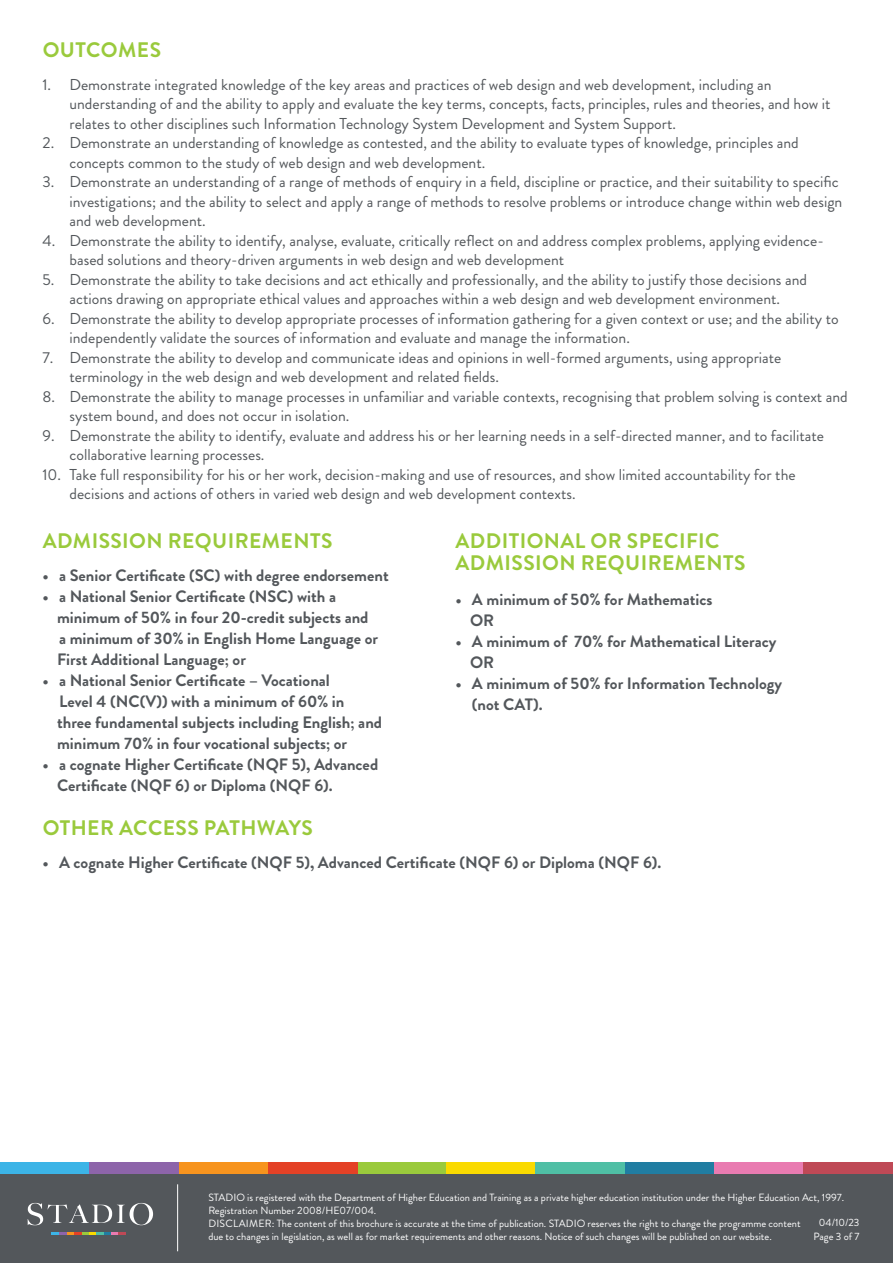
<style>
.page{position:relative;width:893px;height:1263px;background:#fff}
.page>*{position:absolute;margin:0;border:0;box-sizing:border-box;transform-origin:0 0}
.t1{font:700 21px/22.5px "Brandon Grotesque";letter-spacing:.02em;color:#9aca3c}
.t2{font:700 16.5px/21px "Brandon Grotesque";color:#53575b}
.t3{font:15.75px/19.5px "Brandon Grotesque";color:#53575b}
.t4{font:10.5px/12.8px "Brandon Grotesque";color:#fff}
</style>
<div class="page">
<div style="left:0;top:1172px;width:893px;height:91px;background:#53575b"></div>
<hr style="left:177px;top:1184px;width:1px;height:67px;background:#fff">
<svg style="left:28px;top:1203px;width:125px;height:22px"></svg>
<svg style="left:52px;top:1232px;width:74px;height:3px"></svg>
<div style="left:357px;top:1163px;width:89px;height:11px;background:#9aca3c"></div>
<div style="left:179px;top:1163px;width:89px;height:11px;background:#f7941e"></div>
<div style="left:625px;top:1163px;width:89px;height:11px;background:#207da2"></div>
<div style="left:0;top:1163px;width:89px;height:11px;background:#3cb4e7"></div>
<div style="left:89px;top:1163px;width:90px;height:11px;background:#8d64aa"></div>
<div style="left:268px;top:1163px;width:89px;height:11px;background:#e44126"></div>
<div style="left:446px;top:1163px;width:90px;height:11px;background:#fada00"></div>
<div style="left:536px;top:1163px;width:89px;height:11px;background:#4fbfa5"></div>
<div style="left:714px;top:1163px;width:90px;height:11px;background:#e97bb1"></div>
<div style="left:804px;top:1163px;width:89px;height:11px;background:#bf4956"></div>
<h1 class="t1" style="left:43px;top:39px;width:120px">OUTCOMES</h1>
<p class="t3" style="left:70px;top:75px;width:763px;text-indent:-27px">1. Demonstrate integrated knowledge of the key areas and practices of web design and web development, including an understanding of and the ability to apply and evaluate the key terms, concepts, facts, principles, rules and theories, and how it relates to other disciplines such Information Technology System Development and System Support.</p>
<p class="t3" style="left:70px;top:133px;width:731px;text-indent:-27px">2. Demonstrate an understanding of knowledge as contested, and the ability to evaluate types of knowledge, principles and concepts common to the study of web design and web development.</p>
<p class="t3" style="left:70px;top:172px;width:774px;text-indent:-27px">3. Demonstrate an understanding of a range of methods of enquiry in a field, discipline or practice, and their suitability to specific investigations; and the ability to select and apply a range of methods to resolve problems or introduce change within web design and web development.</p>
<p class="t3" style="left:70px;top:231px;width:756px;text-indent:-27px">4. Demonstrate the ability to identify, analyse, evaluate, critically reflect on and address complex problems, applying evidence&shy;based solutions and theory-driven arguments in web design and web development</p>
<p class="t3" style="left:43px;top:270px;width:766px;text-align:center">5. Demonstrate the ability to take decisions and act ethically and professionally, and the ability to justify those decisions and actions drawing on appropriate ethical values and approaches within a web design and web development environment.</p>
<p class="t3" style="left:70px;top:309px;width:771px;text-indent:-27px">6. Demonstrate the ability to develop appropriate processes of information gathering for a given context or use; and the ability to independently validate the sources of information and evaluate and manage the information.</p>
<p class="t3" style="left:70px;top:348px;width:713px;text-indent:-27px">7. Demonstrate the ability to develop and communicate ideas and opinions in well-formed arguments, using appropriate terminology in the web design and web development and related fields.</p>
<p class="t3" style="left:70px;top:387px;width:780px;text-indent:-27px">8. Demonstrate the ability to manage processes in unfamiliar and variable contexts, recognising that problem solving is context and system bound, and does not occur in isolation.</p>
<p class="t3" style="left:70px;top:426px;width:756px;text-indent:-27px">9. Demonstrate the ability to identify, evaluate and address his or her learning needs in a self-directed manner, and to facilitate collaborative learning processes.</p>
<p class="t3" style="left:70px;top:465px;width:728px;text-indent:-27px">10. Take full responsibility for his or her work, decision-making and use of resources, and show limited accountability for the decisions and actions of others in varied web design and web development contexts.</p>
<h1 class="t1" style="left:43px;top:530px;width:291px">ADMISSION REQUIREMENTS</h1>
<p class="t2" style="left:43px;top:565px;width:348px">• a Senior Certificate (SC) with degree endorsement</p>
<p class="t2" style="left:57px;top:586px;width:322px;text-indent:-15px">• a National Senior Certificate (NSC) with a minimum of 50% in four 20-credit subjects and a minimum of 30% in English Home Language or First Additional Language; or</p>
<p class="t2" style="left:57px;top:670px;width:327px;text-indent:-15px">• a National Senior Certificate – Vocational<br>Level 4 (NC(V)) with a minimum of 60% in<br>three fundamental subjects including English; and minimum 70% in four vocational subjects; or</p>
<p class="t2" style="left:57px;top:754px;width:323px;text-indent:-15px">• a cognate Higher Certificate (NQF 5), Advanced<br>Certificate (NQF 6) or Diploma (NQF 6).</p>
<h1 class="t1" style="left:43px;top:817px;width:272px">OTHER ACCESS PATHWAYS</h1>
<h1 class="t1" style="left:456px;top:530px;width:291px">ADDITIONAL OR SPECIFIC<br>ADMISSION REQUIREMENTS</h1>
<p class="t2" style="left:470px;top:589px;width:244px;text-indent:-15px">• A minimum of 50% for Mathematics<br>OR</p>
<p class="t2" style="left:470px;top:631px;width:308px;text-indent:-15px">• A minimum of 70% for Mathematical Literacy<br>OR</p>
<p class="t2" style="left:472px;top:673px;width:312px;text-indent:-16px">• A minimum of 50% for Information Technology (not CAT).</p>
<p class="t2" style="left:43px;top:852px;width:620px">• A cognate Higher Certificate (NQF 5), Advanced Certificate (NQF 6) or Diploma (NQF 6).</p>
<p class="t4" style="left:208px;top:1191px;width:637px">STADIO is registered with the Department of Higher Education and Training as a private higher education institution under the Higher Education Act, 1997.<br>Registration Number 2008/HE07/004.<br>DISCLAIMER: The content of this brochure is accurate at the time of publication. STADIO reserves the right to change the programme content<br>due to changes in legislation, as well as for market requirements and other reasons. Notice of such changes will be published on our website.</p>
<p class="t4" style="left:813px;top:1216px;width:47px;line-height:13.5px;text-align:center">04/10/23<br>Page 3 of 7</p>
</div>
